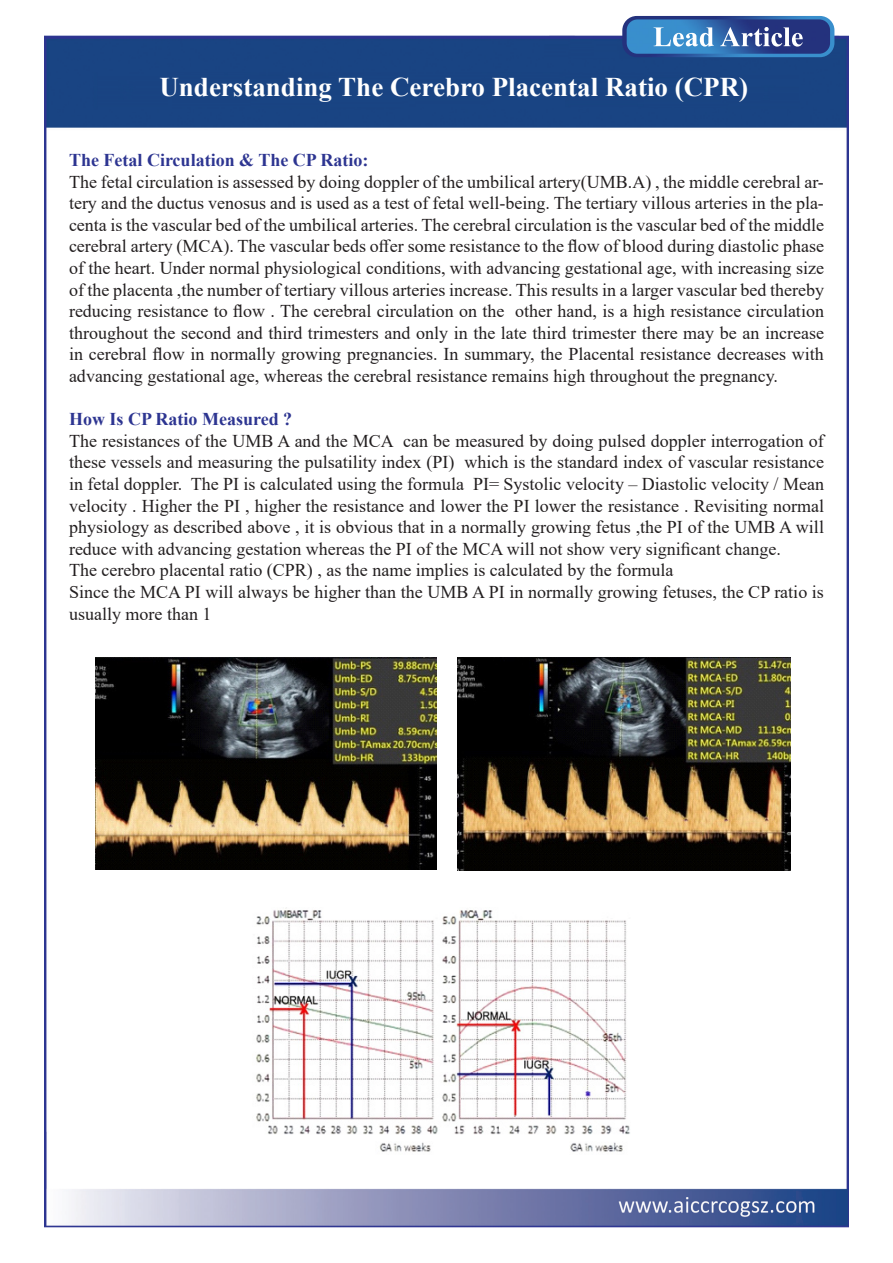
<style>
.page{position:relative;width:893px;height:1263px;background:#fff}
.page>*{position:absolute;margin:0;border:0;box-sizing:border-box;transform-origin:0 0}
.t1{font:700 27px "Times New Roman";color:#fff}
.t2{font:18px/21.6px "Times New Roman";color:#231f20;text-align:justify}
.t3{font:700 18px "Times New Roman";color:#2d3591}
</style>
<div class="page">
<img style="left:44px;top:36px;width:804px;height:1191px">
<img style="left:622px;top:16px;width:212px;height:41px">
<img style="left:627px;top:19px;width:203px;height:35px">
<img style="left:654px;top:27px;width:149px;height:20px">
<img style="left:95px;top:657px;width:341px;height:213px">
<img style="left:457px;top:657px;width:333px;height:213px">
<img style="left:252px;top:908px;width:378px;height:246px">
<p class="t1" style="left:159px;top:67px;width:590px">Understanding The Cerebro Placental Ratio (CPR)</p>
<p class="t3" style="left:69px;top:147px;width:301px">The Fetal Circulation &amp; The CP Ratio:</p>
<p class="t2" style="left:69px;top:170px;width:756px">The fetal circulation is assessed by doing doppler of the umbilical artery(UMB.A) , the middle cerebral ar&shy;tery and the ductus venosus and is used as a test of fetal well-being. The tertiary villous arteries in the pla&shy;centa is the vascular bed of the umbilical arteries. The cerebral circulation is the vascular bed of the middle cerebral artery (MCA). The vascular beds offer some resistance to the flow of blood during diastolic phase of the heart. Under normal physiological conditions, with advancing gestational age, with increasing size of the placenta ,the number of tertiary villous arteries increase. This results in a larger vascular bed thereby reducing resistance to flow . The cerebral circulation on the other hand, is a high resistance circulation throughout the second and third trimesters and only in the late third trimester there may be an increase in cerebral flow in normally growing pregnancies. In summary, the Placental resistance decreases with advancing gestational age, whereas the cerebral resistance remains high throughout the pregnancy.</p>
<p class="t3" style="left:69px;top:406px;width:225px">How Is CP Ratio Measured ?</p>
<p class="t2" style="left:69px;top:429px;width:756px">The resistances of the UMB A and the MCA can be measured by doing pulsed doppler interrogation of these vessels and measuring the pulsatility index (PI) which is the standard index of vascular resistance in fetal doppler. The PI is calculated using the formula PI= Systolic velocity – Diastolic velocity / Mean velocity . Higher the PI , higher the resistance and lower the PI lower the resistance . Revisiting normal physiology as described above , it is obvious that in a normally growing fetus ,the PI of the UMB A will reduce with advancing gestation whereas the PI of the MCA will not show very significant change.</p>
<p class="t2" style="left:69px;top:559px;width:606px">The cerebro placental ratio (CPR) , as the name implies is calculated by the formula</p>
<p class="t2" style="left:69px;top:581px;width:756px">Since the MCA PI will always be higher than the UMB A PI in normally growing fetuses, the CP ratio is usually more than 1</p>
</div>
